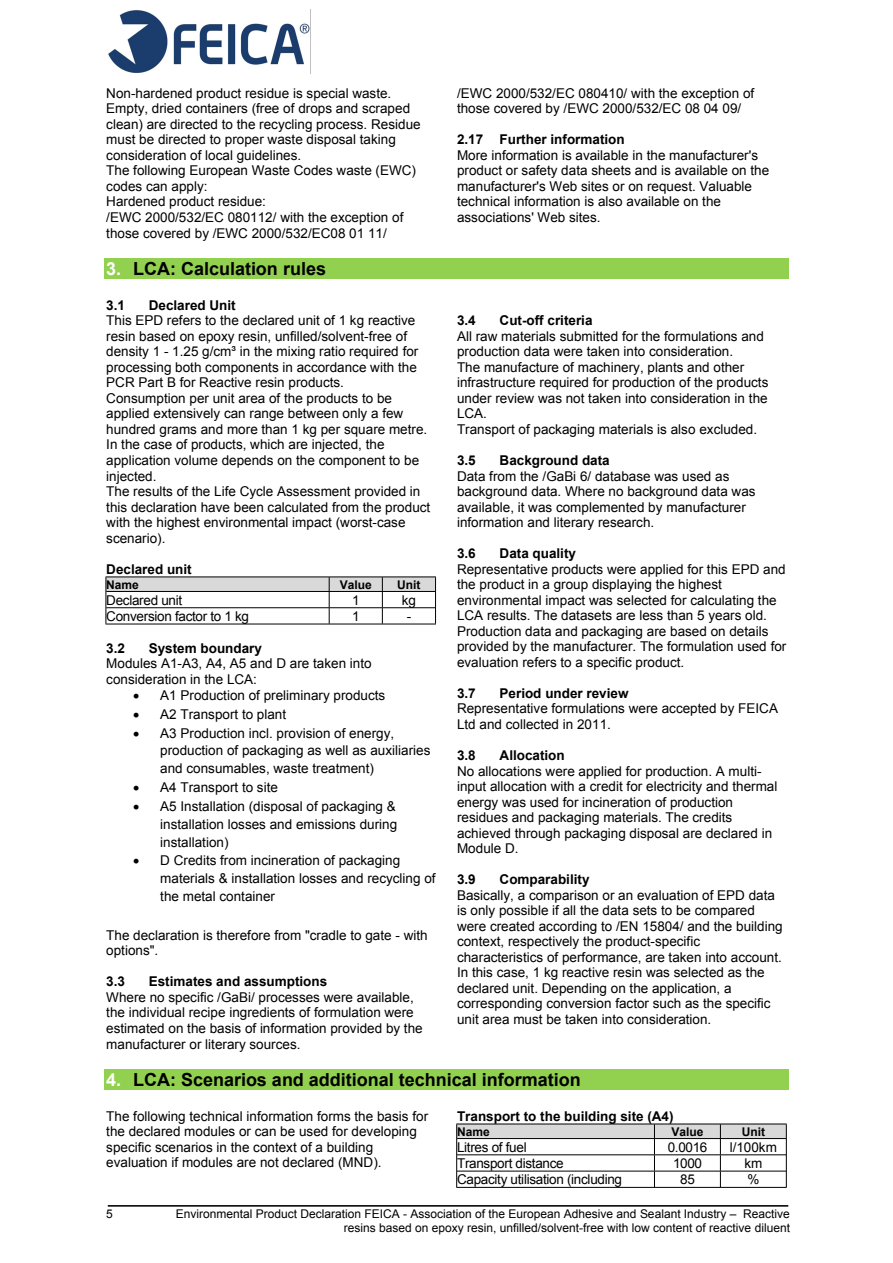
<style>
.page{position:relative;width:893px;height:1263px;background:#fff}
.page>*{position:absolute;margin:0;border:0;box-sizing:border-box;transform-origin:0 0}
.t1{font:700 18px "Arial";color:#000}
.t2{font:13.5px/15.5px "Arial";color:#000}
.t3{font:700 13.5px "Arial";color:#000}
.t4{font:13.5px "Arial";letter-spacing:-.02em;color:#000}
.t5{font:12px/13.8px "Arial";color:#000;text-align:right}
.t6{font:700 12px "Arial";color:#000}
.s1{color:#fff}
</style>
<div class="page">
<hr style="left:108px;top:1205px;width:680px;height:1px;background:#000">
<svg style="left:108px;top:10px;width:203px;height:64px"></svg>
<div style="left:104px;top:258px;width:685px;height:21px;background:#92d050"></div>
<div style="left:106px;top:577px;width:223px;height:14px;background:#d9d9d9"></div>
<div style="left:330px;top:577px;width:52px;height:14px;background:#d9d9d9"></div>
<div style="left:383px;top:577px;width:52px;height:14px;background:#d9d9d9"></div>
<hr style="left:106px;top:577px;width:1px;height:47px;background:#000">
<svg style="left:329px;top:577px;width:1px;height:47px"></svg>
<svg style="left:382px;top:577px;width:1px;height:47px"></svg>
<hr style="left:435px;top:577px;width:1px;height:47px;background:#000">
<hr style="left:106px;top:576px;width:330px;height:1px;background:#000">
<hr style="left:106px;top:591px;width:329px;height:1px;background:#000">
<hr style="left:106px;top:607px;width:329px;height:1px;background:#000">
<hr style="left:106px;top:624px;width:330px;height:1px;background:#000">
<div style="left:104px;top:1069px;width:685px;height:21px;background:#92d050"></div>
<div style="left:457px;top:1124px;width:197px;height:14px;background:#d9d9d9"></div>
<div style="left:655px;top:1124px;width:65px;height:14px;background:#d9d9d9"></div>
<div style="left:721px;top:1124px;width:65px;height:14px;background:#d9d9d9"></div>
<hr style="left:456px;top:1124px;width:1px;height:63px;background:#000">
<svg style="left:654px;top:1125px;width:1px;height:62px"></svg>
<svg style="left:720px;top:1125px;width:1px;height:62px"></svg>
<hr style="left:786px;top:1124px;width:1px;height:63px;background:#000">
<hr style="left:456px;top:1124px;width:331px;height:1px;background:#000">
<hr style="left:457px;top:1138px;width:329px;height:1px;background:#000">
<hr style="left:457px;top:1154px;width:329px;height:1px;background:#000">
<hr style="left:457px;top:1171px;width:329px;height:1px;background:#000">
<hr style="left:456px;top:1187px;width:331px;height:1px;background:#000">
<p class="t2" style="left:106px;top:85px;width:316px">Non-hardened product residue is special waste.<br>Empty, dried containers (free of drops and scraped clean) are directed to the recycling process. Residue must be directed to proper waste disposal taking consideration of local guidelines.<br>The following European Waste Codes waste (EWC) codes can apply:<br>Hardened product residue:<br>/EWC 2000/532/EC 080112/ with the exception of those covered by /EWC 2000/532/EC08 01 11/</p>
<p class="t2" style="left:457px;top:85px;width:299px">/EWC 2000/532/EC 080410/ with the exception of those covered by /EWC 2000/532/EC 08 04 09/</p>
<p class="t3" style="left:457px;top:132px;width:169px">2.17 Further information</p>
<p class="t2" style="left:457px;top:147px;width:314px">More information is available in the manufacturer's product or safety data sheets and is available on the manufacturer's Web sites or on request. Valuable technical information is also available on the associations' Web sites.</p>
<h1 class="t1" style="left:106px;top:259px;width:221px"><span class="s1">3.</span> LCA: Calculation rules</h1>
<p class="t3" style="left:106px;top:298px;width:20px">3.1</p>
<p class="t3" style="left:149px;top:298px;width:88px">Declared Unit</p>
<p class="t2" style="left:106px;top:313px;width:326px">This EPD refers to the declared unit of 1 kg reactive resin based on epoxy resin, unfilled/solvent-free of density 1 - 1.25 g/cm³ in the mixing ratio required for processing both components in accordance with the PCR Part B for Reactive resin products.<br>Consumption per unit area of the products to be applied extensively can range between only a few hundred grams and more than 1 kg per square metre.<br>In the case of products, which are injected, the application volume depends on the component to be injected.<br>The results of the Life Cycle Assessment provided in this declaration have been calculated from the product with the highest environmental impact (worst-case scenario).</p>
<p class="t3" style="left:106px;top:561px;width:87px">Declared unit</p>
<p class="t6" style="left:106px;top:578px;width:34px">Name</p>
<p class="t6" style="left:340px;top:578px;width:33px">Value</p>
<p class="t6" style="left:397px;top:578px;width:25px">Unit</p>
<p class="t4" style="left:106px;top:592px;width:77px">Declared unit</p>
<p class="t2" style="left:352px;top:592px;width:9px">1</p>
<p class="t2" style="left:402px;top:592px;width:16px">kg</p>
<p class="t4" style="left:106px;top:608px;width:144px">Conversion factor to 1 kg</p>
<p class="t2" style="left:352px;top:608px;width:9px">1</p>
<p class="t2" style="left:407px;top:608px;width:6px">-</p>
<p class="t3" style="left:106px;top:640px;width:20px">3.2</p>
<p class="t3" style="left:149px;top:640px;width:115px">System boundary</p>
<p class="t2" style="left:106px;top:656px;width:267px">Modules A1-A3, A4, A5 and D are taken into consideration in the LCA:</p>
<p class="t2" style="left:133px;top:688px;width:253px">• A1 Production of preliminary products</p>
<p class="t2" style="left:133px;top:706px;width:154px">• A2 Transport to plant</p>
<p class="t2" style="left:160px;top:724px;width:272px;line-height:17.9px;text-indent:-27px">• A3 Production incl. provision of energy, production of packaging as well as auxiliaries and consumables, waste treatment)</p>
<p class="t2" style="left:133px;top:780px;width:146px">• A4 Transport to site</p>
<p class="t2" style="left:160px;top:797px;width:239px;line-height:17.9px;text-align:justify;text-indent:-27px">• A5 Installation (disposal of packaging &amp; installation losses and emissions during installation)</p>
<p class="t2" style="left:160px;top:852px;width:277px;line-height:17.9px;text-indent:-27px">• D Credits from incineration of packaging materials &amp; installation losses and recycling of the metal container</p>
<p class="t2" style="left:106px;top:927px;width:323px">The declaration is therefore from "cradle to gate - with options".</p>
<p class="t3" style="left:106px;top:974px;width:20px">3.3</p>
<p class="t3" style="left:149px;top:974px;width:180px">Estimates and assumptions</p>
<p class="t2" style="left:106px;top:989px;width:318px">Where no specific /GaBi/ processes were available, the individual recipe ingredients of formulation were estimated on the basis of information provided by the manufacturer or literary sources.</p>
<p class="t3" style="left:457px;top:313px;width:20px">3.4</p>
<p class="t3" style="left:500px;top:313px;width:94px">Cut-off criteria</p>
<p class="t2" style="left:457px;top:328px;width:313px">All raw materials submitted for the formulations and production data were taken into consideration.<br>The manufacture of machinery, plants and other infrastructure required for production of the products under review was not taken into consideration in the LCA.<br>Transport of packaging materials is also excluded.</p>
<p class="t3" style="left:457px;top:453px;width:20px">3.5</p>
<p class="t3" style="left:500px;top:453px;width:112px">Background data</p>
<p class="t2" style="left:457px;top:468px;width:300px">Data from the /GaBi 6/ database was used as background data. Where no background data was available, it was complemented by manufacturer information and literary research.</p>
<p class="t3" style="left:457px;top:546px;width:20px">3.6</p>
<p class="t3" style="left:500px;top:546px;width:78px">Data quality</p>
<p class="t2" style="left:457px;top:561px;width:331px">Representative products were applied for this EPD and the product in a group displaying the highest environmental impact was selected for calculating the LCA results. The datasets are less than 5 years old.<br>Production data and packaging are based on details provided by the manufacturer. The formulation used for evaluation refers to a specific product.</p>
<p class="t3" style="left:457px;top:686px;width:20px">3.7</p>
<p class="t3" style="left:500px;top:686px;width:130px">Period under review</p>
<p class="t2" style="left:457px;top:701px;width:322px">Representative formulations were accepted by FEICA<br>Ltd and collected in 2011.</p>
<p class="t3" style="left:457px;top:748px;width:20px">3.8</p>
<p class="t3" style="left:500px;top:748px;width:67px">Allocation</p>
<p class="t2" style="left:457px;top:763px;width:322px">No allocations were applied for production. A multi&shy;input allocation with a credit for electricity and thermal energy was used for incineration of production residues and packaging materials. The credits achieved through packaging disposal are declared in Module D.</p>
<p class="t3" style="left:457px;top:872px;width:20px">3.9</p>
<p class="t3" style="left:500px;top:872px;width:91px">Comparability</p>
<p class="t2" style="left:457px;top:887px;width:327px">Basically, a comparison or an evaluation of EPD data is only possible if all the data sets to be compared were created according to /EN 15804/ and the building context, respectively the product-specific characteristics of performance, are taken into account.<br>In this case, 1 kg reactive resin was selected as the declared unit. Depending on the application, a corresponding conversion factor such as the specific unit area must be taken into consideration.</p>
<h1 class="t1" style="left:106px;top:1070px;width:476px"><span class="s1">4.</span> LCA: Scenarios and additional technical information</h1>
<p class="t2" style="left:106px;top:1108px;width:323px">The following technical information forms the basis for the declared modules or can be used for developing specific scenarios in the context of a building evaluation if modules are not declared (MND).</p>
<p class="t3" style="left:457px;top:1108px;width:218px">Transport to the building site (A4)</p>
<p class="t6" style="left:457px;top:1125px;width:34px">Name</p>
<p class="t6" style="left:671px;top:1125px;width:33px">Value</p>
<p class="t6" style="left:742px;top:1125px;width:25px">Unit</p>
<p class="t4" style="left:457px;top:1139px;width:71px">Litres of fuel</p>
<p class="t2" style="left:668px;top:1139px;width:41px">0.0016</p>
<p class="t2" style="left:730px;top:1139px;width:49px">l/100km</p>
<p class="t4" style="left:457px;top:1156px;width:108px">Transport distance</p>
<p class="t2" style="left:673px;top:1155px;width:31px">1000</p>
<p class="t2" style="left:744px;top:1155px;width:19px">km</p>
<p class="t4" style="left:457px;top:1172px;width:167px">Capacity utilisation (including</p>
<p class="t2" style="left:680px;top:1172px;width:16px">85</p>
<p class="t2" style="left:747px;top:1172px;width:14px">%</p>
<p class="t5" style="left:106px;top:1207px;width:8px">5</p>
<p class="t5" style="left:176px;top:1207px;width:616px">Environmental Product Declaration FEICA - Association of the European Adhesive and Sealant Industry – Reactive resins based on epoxy resin, unfilled/solvent-free with low content of reactive diluent</p>
</div>
